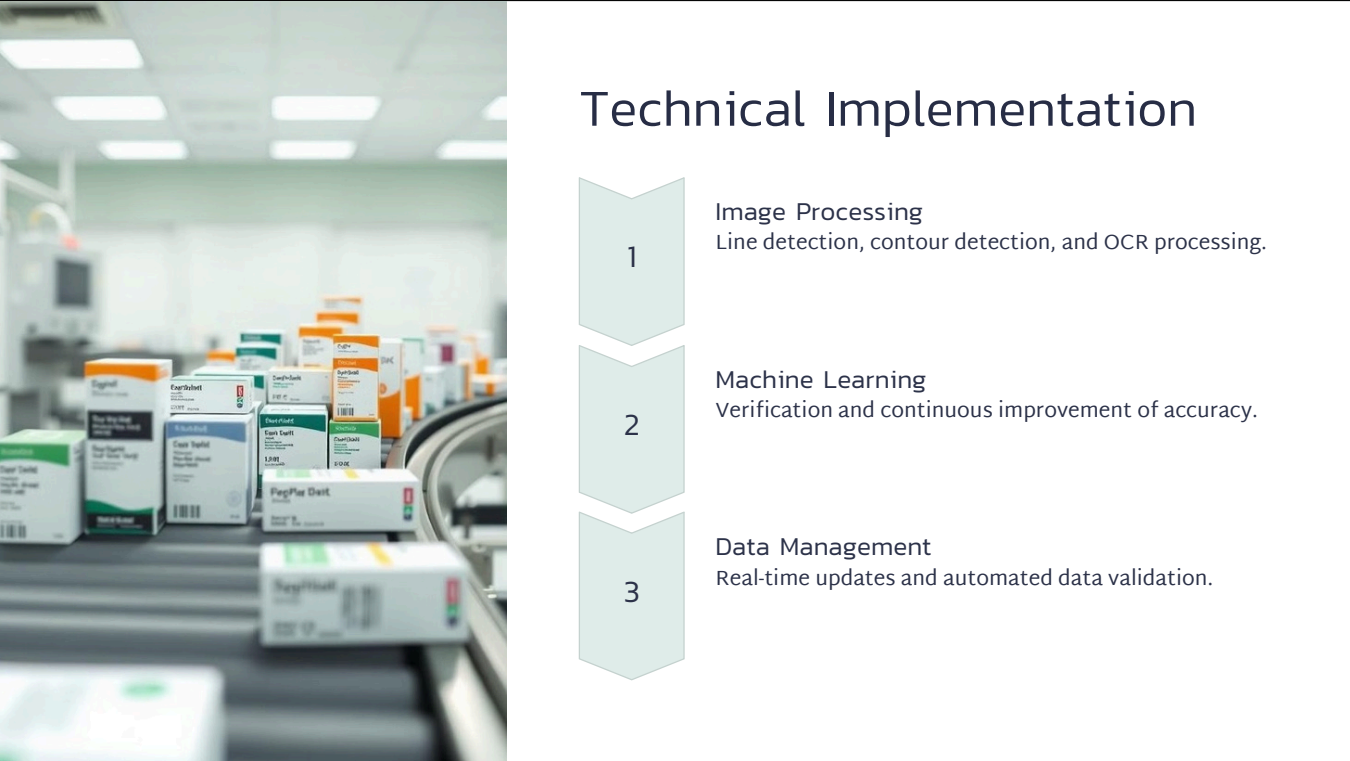
<style>
.page{position:relative;width:1350px;height:761px;background:#fff}
.page>*{position:absolute;margin:0;border:0;box-sizing:border-box;transform-origin:0 0}
.t1{font:300 52.35px "Kanit";color:#272d45}
.t2{font:300 31.35px "Kanit";color:#2c3249}
.t3{font:300 26.1px "Kanit";color:#2c3249}
.t4{font:21px "Martel Sans";color:#2c3249}
</style>
<div class="page">
<img style="left:0;top:1px;width:506px;height:759px">
<svg style="left:579px;top:177px;width:106px;height:503px;background:#e1edea"></svg>
<h1 class="t1" style="left:579px;top:68px;width:619px">Technical Implementation</h1>
<p class="t2" style="left:627px;top:232px;width:11px">1</p>
<p class="t2" style="left:624px;top:400px;width:17px">2</p>
<p class="t2" style="left:624px;top:567px;width:18px">3</p>
<p class="t3" style="left:716px;top:191px;width:209px">Image Processing</p>
<p class="t4" style="left:716px;top:229px;width:553px">Line detection, contour detection, and OCR processing.</p>
<p class="t3" style="left:716px;top:359px;width:213px">Machine Learning</p>
<p class="t4" style="left:716px;top:397px;width:544px">Verification and continuous improvement of accuracy.</p>
<p class="t3" style="left:716px;top:526px;width:218px">Data Management</p>
<p class="t4" style="left:716px;top:565px;width:499px">Real-time updates and automated data validation.</p>
</div>
